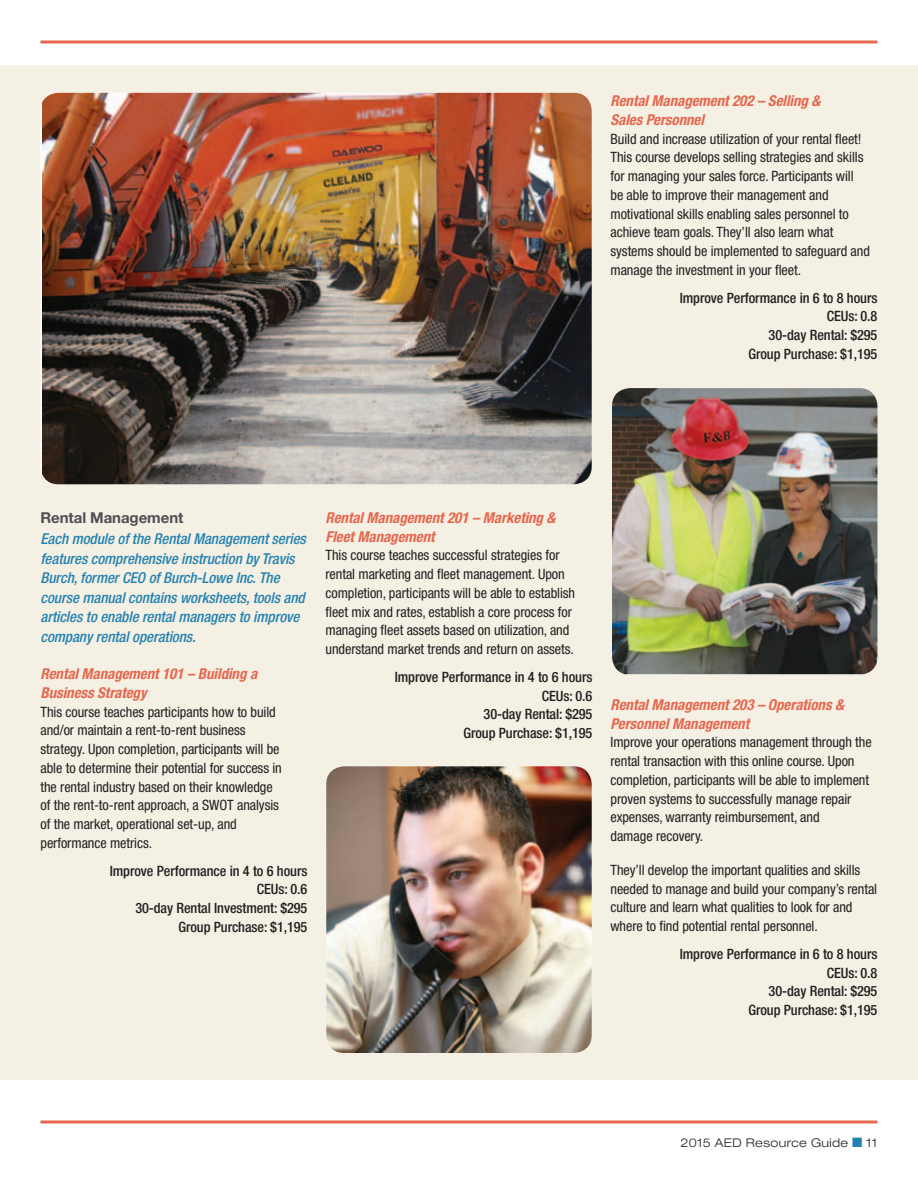
<style>
.page{position:relative;width:918px;height:1188px;background:#fff}
.page>*{position:absolute;margin:0;border:0;box-sizing:border-box;transform-origin:0 0}
.t1{font:italic 500 condensed 15px/19.5px "Helvetica Neue";letter-spacing:-.005em;color:#2482b0}
.t2{font:italic 700 condensed 15px/18.8px "Helvetica Neue";letter-spacing:-.005em;color:#e5684f}
.t3{font:700 15px "Helvetica Neue";letter-spacing:-.005em;color:#504d55}
.t4{font:condensed 14.25px/18.8px "Helvetica Neue";letter-spacing:-.005em;color:#231f20}
.t5{font:500 condensed 14.25px/18.8px "Helvetica Neue";letter-spacing:-.005em;color:#231f20;text-align:right}
.t6{font:300 expanded 12px "Helvetica Neue";letter-spacing:.03em;color:#231f20}
.s1{color:#2482b0}
</style>
<div class="page">
<div style="left:0;top:66px;width:918px;height:1014px;background:#f4f0e4"></div>
<svg style="left:40px;top:1120px;width:838px;height:4px;background:#eb8d7a"></svg>
<svg style="left:40px;top:40px;width:838px;height:4px;background:#eb8d7a"></svg>
<img style="left:42px;top:93px;width:550px;height:391px">
<img style="left:326px;top:766px;width:266px;height:287px">
<img style="left:612px;top:388px;width:266px;height:286px">
<p class="t2" style="left:610px;top:91px;width:211px">Rental Management 202 – Selling &amp;<br>Sales Personnel</p>
<p class="t4" style="left:610px;top:129px;width:261px">Build and increase utilization of your rental fleet!<br>This course develops selling strategies and skills for managing your sales force. Participants will be able to improve their management and motivational skills enabling sales personnel to achieve team goals. They’ll also learn what systems should be implemented to safeguard and manage the investment in your fleet.</p>
<p class="t5" style="left:680px;top:288px;width:199px">Improve Performance in 6 to 8 hours<br>CEUs: 0.8<br>30-day Rental: $295<br>Group Purchase: $1,195</p>
<p class="t3" style="left:40px;top:508px;width:144px">Rental Management</p>
<p class="t1" style="left:40px;top:529px;width:267px">Each module of the Rental Management series features comprehensive instruction by Travis Burch, former CEO of Burch-Lowe Inc. The course manual contains worksheets, tools and articles to enable rental managers to improve company rental operations.</p>
<p class="t2" style="left:40px;top:664px;width:218px">Rental Management 101 – Building a<br>Business Strategy</p>
<p class="t4" style="left:40px;top:702px;width:243px">This course teaches participants how to build and/or maintain a rent-to-rent business strategy. Upon completion, participants will be able to determine their potential for success in the rental industry based on their knowledge of the rent-to-rent approach, a SWOT analysis of the market, operational set-up, and performance metrics.</p>
<p class="t5" style="left:110px;top:861px;width:199px">Improve Performance in 4 to 6 hours<br>CEUs: 0.6<br>30-day Rental Investment: $295<br>Group Purchase: $1,195</p>
<p class="t2" style="left:326px;top:508px;width:232px">Rental Management 201 – Marketing &amp;<br>Fleet Management</p>
<p class="t4" style="left:326px;top:546px;width:251px">This course teaches successful strategies for rental marketing and fleet management. Upon completion, participants will be able to establish fleet mix and rates, establish a core process for managing fleet assets based on utilization, and understand market trends and return on assets.</p>
<p class="t5" style="left:395px;top:667px;width:199px">Improve Performance in 4 to 6 hours<br>CEUs: 0.6<br>30-day Rental: $295<br>Group Purchase: $1,195</p>
<p class="t2" style="left:611px;top:695px;width:235px">Rental Management 203 – Operations &amp;<br>Personnel Management</p>
<p class="t4" style="left:611px;top:733px;width:263px">Improve your operations management through the rental transaction with this online course. Upon completion, participants will be able to implement proven systems to successfully manage repair expenses, warranty reimbursement, and<br>damage recovery.</p>
<p class="t4" style="left:611px;top:860px;width:268px">They’ll develop the important qualities and skills needed to manage and build your company’s rental culture and learn what qualities to look for and where to find potential rental personnel.</p>
<p class="t5" style="left:680px;top:944px;width:199px">Improve Performance in 6 to 8 hours<br>CEUs: 0.8<br>30-day Rental: $295<br>Group Purchase: $1,195</p>
<p class="t6" style="left:680px;top:1135px;width:198px">2015 AED Resource Guide <span class="s1">■</span> 11</p>
</div>
